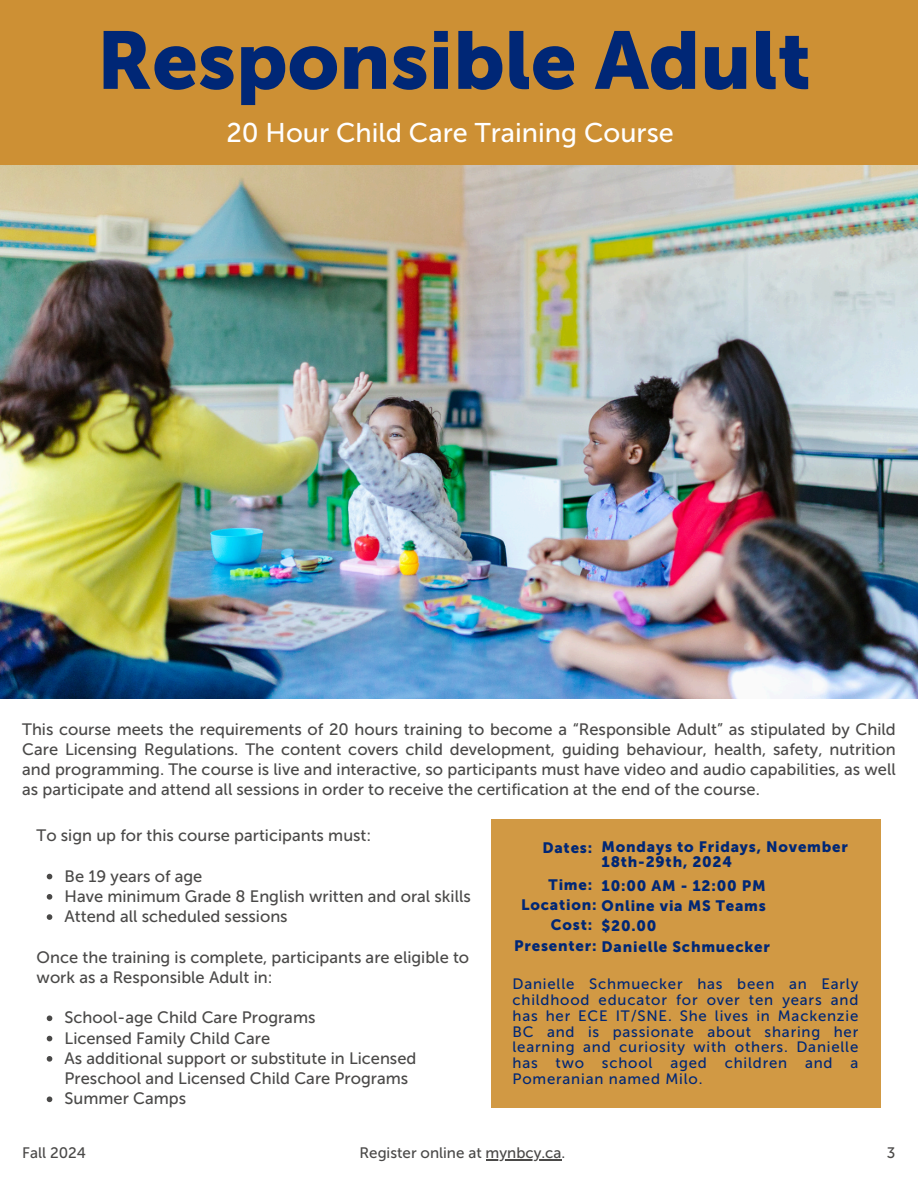
<style>
.page{position:relative;width:918px;height:1188px;background:#fff}
.page>*{position:absolute;margin:0;border:0;box-sizing:border-box;transform-origin:0 0}
.t1{font:81px "Museo Sans 900";color:#002776}
.t2{font:27px "Museo Sans 500";color:#fff}
.t3{font:16.5px/20.2px "Museo Sans 500";color:#4a4948}
.t4{font:15.15px "Museo Sans 500";color:#4a4948}
.t5{font:15px/15.8px "Museo Sans 500";letter-spacing:.055em;color:#002776;text-align:justify}
.t6{font:15px/15.8px "Museo Sans 900";letter-spacing:.055em;color:#002776}
</style>
<div class="page">
<img style="left:0;top:164px;width:918px;height:535px">
<div style="left:0;top:0;width:918px;height:164px;background:#cd9034"></div>
<div style="left:491px;top:820px;width:390px;height:288px;background:#d19944"></div>
<svg style="left:47px;top:874px;width:5px;height:5px"></svg>
<svg style="left:47px;top:894px;width:5px;height:6px"></svg>
<svg style="left:47px;top:914px;width:5px;height:6px"></svg>
<svg style="left:47px;top:1016px;width:5px;height:5px"></svg>
<svg style="left:47px;top:1036px;width:5px;height:5px"></svg>
<svg style="left:47px;top:1056px;width:5px;height:6px"></svg>
<svg style="left:47px;top:1097px;width:5px;height:5px"></svg>
<hr style="left:486px;top:1159px;width:76px;height:2px;background:#4a4948">
<p class="t1" style="left:97px;top:13px;width:716px">Responsible Adult</p>
<p class="t2" style="left:226px;top:117px;width:449px">20 Hour Child Care Training Course</p>
<h2 class="t3" style="left:22px;top:719px;width:875px;text-align:justify">This course meets the requirements of 20 hours training to become a “Responsible Adult” as stipulated by Child Care Licensing Regulations. The content covers child development, guiding behaviour, health, safety, nutrition and programming. The course is live and interactive, so participants must have video and audio capabilities, as well as participate and attend all sessions in order to receive the certification at the end of the course.</h2>
<p class="t3" style="left:37px;top:825px;width:336px">To sign up for this course participants must:</p>
<p class="t3" style="left:65px;top:866px;width:139px">Be 19 years of age</p>
<p class="t3" style="left:65px;top:886px;width:408px">Have minimum Grade 8 English written and oral skills</p>
<p class="t3" style="left:65px;top:906px;width:225px">Attend all scheduled sessions</p>
<p class="t3" style="left:37px;top:947px;width:434px">Once the training is complete, participants are eligible to work as a Responsible Adult in:</p>
<p class="t3" style="left:65px;top:1008px;width:252px">School-age Child Care Programs</p>
<p class="t3" style="left:65px;top:1028px;width:207px">Licensed Family Child Care</p>
<p class="t3" style="left:65px;top:1048px;width:353px">As additional support or substitute in Licensed<br>Preschool and Licensed Child Care Programs</p>
<p class="t3" style="left:65px;top:1089px;width:123px">Summer Camps</p>
<h4 class="t6" style="left:602px;top:839px;width:248px">Mondays to Fridays, November<br>18th-29th, 2024</h4>
<h4 class="t6" style="left:602px;top:878px;width:165px">10:00 AM - 12:00 PM</h4>
<h3 class="t6" style="left:521px;top:898px;width:246px">Location: Online via MS Teams</h3>
<h4 class="t6" style="left:602px;top:918px;width:56px">$20.00</h4>
<h4 class="t6" style="left:514px;top:939px;width:257px">Presenter: Danielle Schmuecker</h4>
<h4 class="t5" style="left:513px;top:976px;width:347px">Danielle Schmuecker has been an Early childhood educator for over ten years and has her ECE IT/SNE. She lives in Mackenzie BC and is passionate about sharing her learning and curiosity with others. Danielle has two school aged children and a Pomeranian named Milo.</h4>
<p class="t6" style="left:542px;top:840px;width:51px">Dates:</p>
<p class="t6" style="left:549px;top:877px;width:45px">Time:</p>
<p class="t6" style="left:551px;top:917px;width:43px">Cost:</p>
<h4 class="t4" style="left:22px;top:1144px;width:65px">Fall 2024</h4>
<h4 class="t4" style="left:360px;top:1144px;width:207px">Register online at mynbcy.ca.</h4>
<h4 class="t4" style="left:887px;top:1144px;width:10px">3</h4>
</div>
